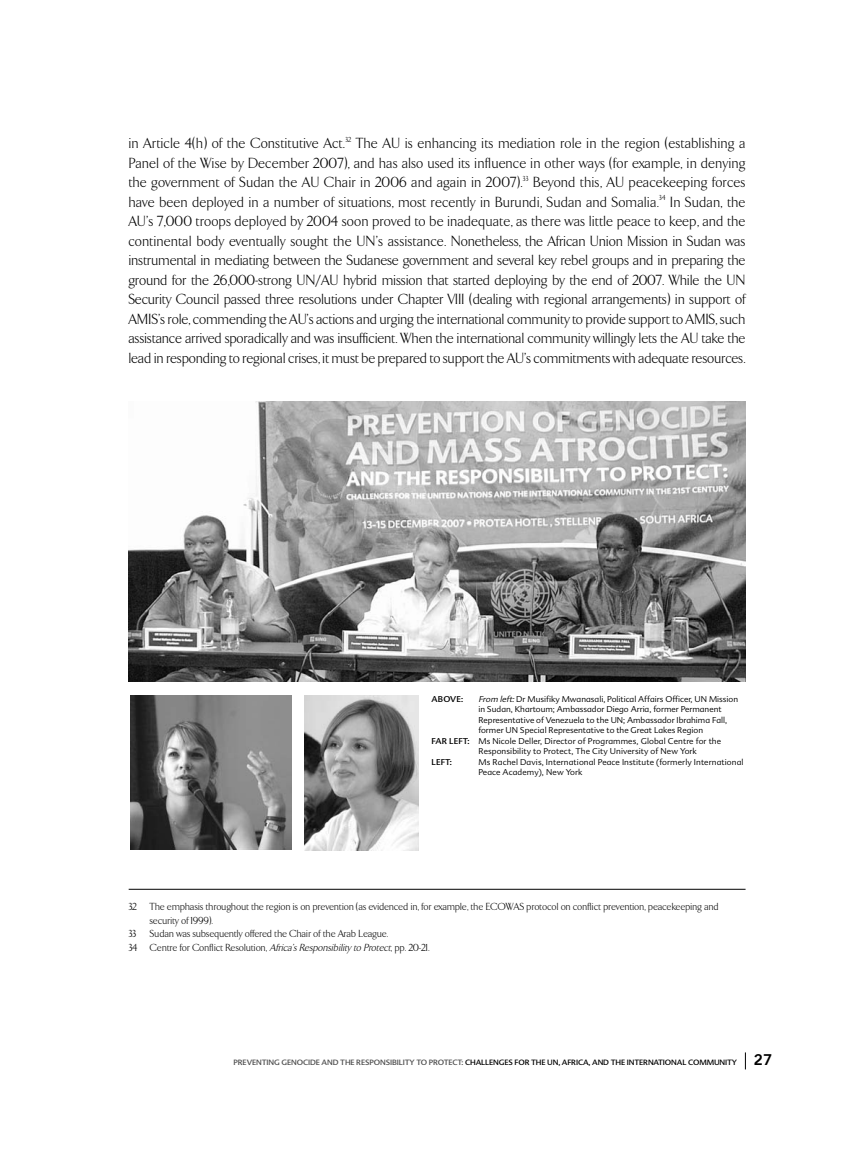
<style>
.page{position:relative;width:851px;height:1149px;background:#fff}
.page>*{position:absolute;margin:0;border:0;box-sizing:border-box;transform-origin:0 0}
.t1{font:300 15px/19.5px "Resolute";letter-spacing:.005em;color:#000;text-align:justify}
.t2{font:300 10.5px/13.5px "Resolute";letter-spacing:.01em;color:#000}
.t3{font:300 8.25px/10.5px "Advert";color:#000}
.t4{font:8.25px "Advert";letter-spacing:.01em;color:#000}
.t5{font:7.5px "Advert";letter-spacing:-.01em;color:#000}
.s1{font-style:italic}
.s2{font-weight:400}
.s3{color:#4d4d4d}
.s4{font-family:"Trade Gothic Bold Two";font-size:15px}
</style>
<div class="page">
<svg style="left:128px;top:401px;width:618px;height:669px"></svg>
<p class="t1" style="left:129px;top:135px;width:618px">in Article 4(h) of the Constitutive Act.<sup>32</sup> The AU is enhancing its mediation role in the region (establishing a Panel of the Wise by December 2007), and has also used its influence in other ways (for example, in denying the government of Sudan the AU Chair in 2006 and again in 2007).<sup>33</sup> Beyond this, AU peacekeeping forces have been deployed in a number of situations, most recently in Burundi, Sudan and Somalia.<sup>34</sup> In Sudan, the AU’s 7,000 troops deployed by 2004 soon proved to be inadequate, as there was little peace to keep, and the continental body eventually sought the UN’s assistance. Nonetheless, the African Union Mission in Sudan was instrumental in mediating between the Sudanese government and several key rebel groups and in preparing the ground for the 26,000-strong UN/AU hybrid mission that started deploying by the end of 2007. While the UN Security Council passed three resolutions under Chapter VIII (dealing with regional arrangements) in support of AMIS’s role, commending the AU’s actions and urging the international community to provide support to AMIS, such assistance arrived sporadically and was insufficient. When the international community willingly lets the AU take the lead in responding to regional crises, it must be prepared to support the AU’s commitments with adequate resources.</p>
<p class="t4" style="left:431px;top:696px;width:33px">ABOVE:</p>
<p class="t3" style="left:478px;top:694px;width:261px"><span class="s1">From left:</span>Dr Musifiky Mwanasali, Political Affairs Officer, UN Mission</p>
<p class="t3" style="left:478px;top:705px;width:245px">in Sudan, Khartoum; Ambassador Diego Arria, former Permanent</p>
<p class="t3" style="left:478px;top:715px;width:250px">Representative of Venezuela to the UN; Ambassador Ibrahima Fall,</p>
<p class="t3" style="left:478px;top:726px;width:226px">former UN Special Representative to the Great Lakes Region</p>
<p class="t3" style="left:431px;top:736px;width:291px"><span class="s2">FAR LEFT:</span> Ms Nicole Deller, Director of Programmes, Global Centre for the</p>
<p class="t3" style="left:478px;top:747px;width:220px">Responsibility to Protect, The City University of New York</p>
<p class="t4" style="left:431px;top:759px;width:22px">LEFT:</p>
<p class="t3" style="left:478px;top:757px;width:267px">Ms Rachel Davis, International Peace Institute (formerly International<br>Peace Academy), New York</p>
<p class="t2" style="left:129px;top:901px;width:591px">32 The emphasis throughout the region is on prevention (as evidenced in, for example, the ECOWAS protocol on conflict prevention, peacekeeping and</p>
<p class="t2" style="left:150px;top:915px;width:65px">security of 1999).</p>
<p class="t2" style="left:129px;top:928px;width:9px">33</p>
<p class="t2" style="left:129px;top:928px;width:302px;text-indent:21px">Sudan was subsequently offered the Chair of the Arab League.<br>34 Centre for Conflict Resolution, <span class="s1">Africa’sResponsibility to Protect</span>, pp. 20-21.</p>
<p class="t5" style="left:233px;top:1059px;width:540px"><span class="s3">PREVENTING GENOCIDE AND THE RESPONSIBILITY TO PROTECT:</span> CHALLENGES FOR THE UN, AFRICA, AND THE INTERNATIONAL COMMUNITY <span class="s4">27</span></p>
</div>
